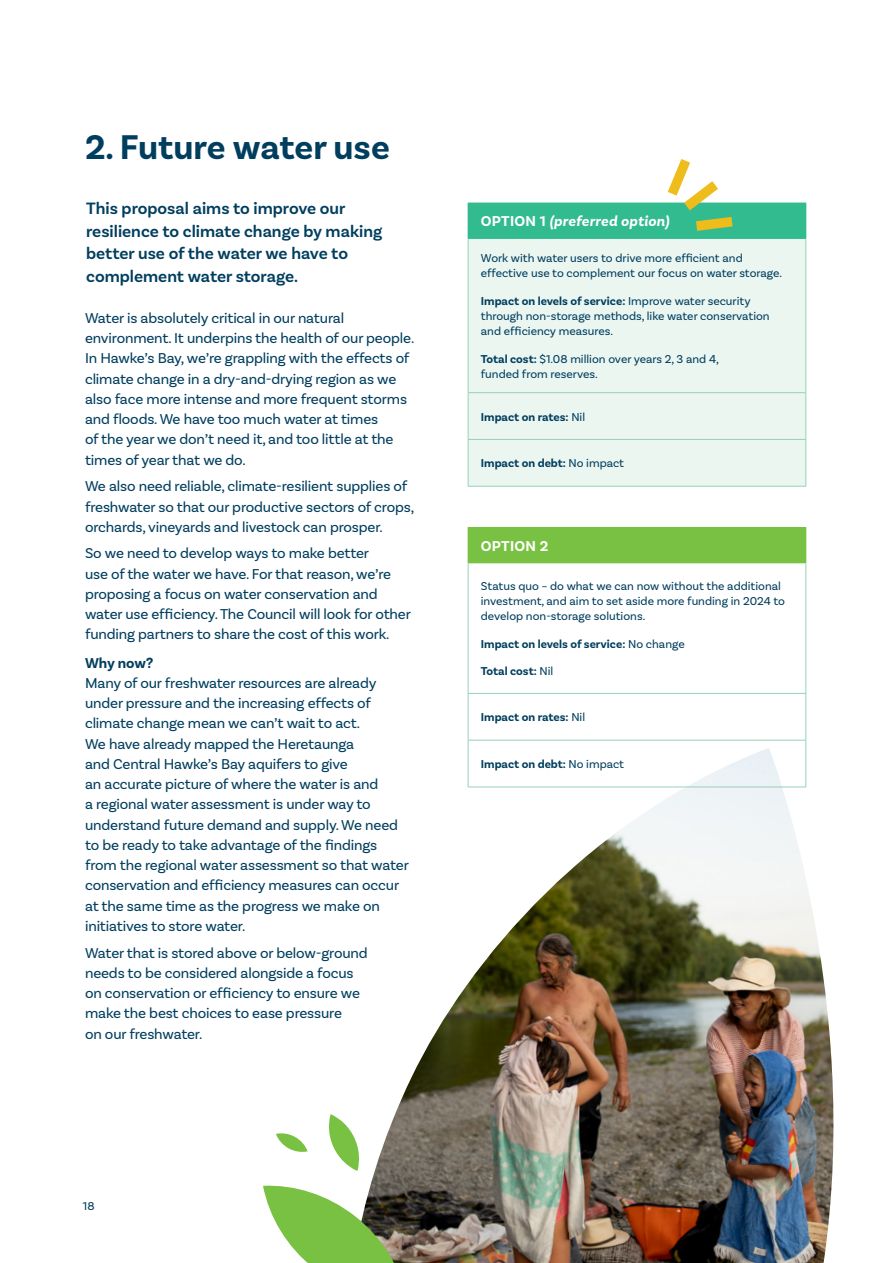
<style>
.page{position:relative;width:893px;height:1263px;background:#fff}
.page>*{position:absolute;margin:0;border:0;box-sizing:border-box;transform-origin:0 0}
.Regional_Updates_Hea{font:700 36px "Basic Sans";color:#003e5e}
.Intro_style_-_FEB{font:600 17.25px/22.5px "Basic Sans";color:#003e5e}
.Body__consultation_t{font:15px/20.2px "Basic Sans";letter-spacing:-.01em;color:#003e5e}
.Table_-_Header{font:italic 700 15px "Basic Sans";letter-spacing:.02em;color:#fff}
.BODY{font:700 15px "Basic Sans";letter-spacing:-.005em;color:#003e5e}
.Table_-_Header-2{font:700 15px "Basic Sans";letter-spacing:.02em;color:#fff}
.Table_-_Body{font:12px/15px "Basic Sans";color:#003e5e}
.Table_-_Body-2{font:700 12px "Basic Sans";color:#003e5e}
.s1{font-style:normal}
.s2{font-weight:700}
.s3{font-weight:400}
</style>
<div class="page">
<img style="left:371px;top:748px;width:463px;height:515px">
<div style="left:468px;top:203px;width:338px;height:35px;background:#32bb8f"></div>
<div style="left:469px;top:239px;width:336px;height:247px;background:#ecf6f1"></div>
<hr style="left:468px;top:238px;width:338px;height:1px;background:#32bb8f">
<hr style="left:468px;top:239px;width:1px;height:153px;background:#95d2b8">
<hr style="left:805px;top:239px;width:1px;height:153px;background:#95d2b8">
<hr style="left:468px;top:392px;width:338px;height:1px;background:#95d2b8">
<hr style="left:468px;top:393px;width:1px;height:46px;background:#95d2b8">
<hr style="left:805px;top:393px;width:1px;height:46px;background:#95d2b8">
<hr style="left:468px;top:439px;width:338px;height:1px;background:#95d2b8">
<hr style="left:468px;top:440px;width:1px;height:46px;background:#95d2b8">
<hr style="left:805px;top:440px;width:1px;height:46px;background:#95d2b8">
<hr style="left:468px;top:486px;width:338px;height:1px;background:#95d2b8">
<div style="left:468px;top:527px;width:338px;height:36px;background:#79c142"></div>
<hr style="left:468px;top:563px;width:1px;height:130px;background:#95d2b8">
<hr style="left:805px;top:563px;width:1px;height:130px;background:#95d2b8">
<hr style="left:468px;top:693px;width:338px;height:1px;background:#95d2b8">
<hr style="left:468px;top:694px;width:1px;height:46px;background:#95d2b8">
<hr style="left:805px;top:694px;width:1px;height:46px;background:#95d2b8">
<hr style="left:468px;top:740px;width:338px;height:1px;background:#95d2b8">
<hr style="left:468px;top:740px;width:1px;height:46px;background:#95d2b8">
<hr style="left:805px;top:740px;width:1px;height:46px;background:#95d2b8">
<hr style="left:468px;top:786px;width:338px;height:1px;background:#95d2b8">
<svg style="left:668px;top:159px;width:64px;height:72px"></svg>
<svg style="left:263px;top:1184px;width:144px;height:79px"></svg>
<svg style="left:328px;top:1114px;width:32px;height:57px"></svg>
<svg style="left:276px;top:1133px;width:32px;height:19px"></svg>
<p class="Regional_Updates_Hea" style="left:85px;top:125px;width:306px">2. Future water use</p>
<p class="Intro_style_-_FEB" style="left:86px;top:197px;width:298px">This proposal aims to improve our resilience to climate change by making better use of the water we have to complement water storage.</p>
<p class="Body__consultation_t" style="left:85px;top:308px;width:331px">Water is absolutely critical in our natural environment. It underpins the health of our people.<br>In Hawke’s Bay, we’re grappling with the effects of climate change in a dry-and-drying region as we also face more intense and more frequent storms and floods. We have too much water at times<br>of the year we don’t need it, and too little at the times of year that we do.</p>
<p class="Body__consultation_t" style="left:85px;top:476px;width:331px">We also need reliable, climate-resilient supplies of freshwater so that our productive sectors of crops, orchards, vineyards and livestock can prosper.</p>
<p class="Body__consultation_t" style="left:85px;top:543px;width:327px">So we need to develop ways to make better<br>use of the water we have. For that reason, we’re proposing a focus on water conservation and water use efficiency. The Council will look for other funding partners to share the cost of this work.</p>
<p class="BODY" style="left:85px;top:653px;width:70px">Why now?</p>
<p class="Body__consultation_t" style="left:85px;top:673px;width:325px">Many of our freshwater resources are already under pressure and the increasing effects of climate change mean we can’t wait to act.<br>We have already mapped the Heretaunga<br>and Central Hawke’s Bay aquifers to give<br>an accurate picture of where the water is and<br>a regional water assessment is under way to understand future demand and supply. We need to be ready to take advantage of the findings from the regional water assessment so that water conservation and efficiency measures can occur at the same time as the progress we make on initiatives to store water.</p>
<p class="Body__consultation_t" style="left:85px;top:942px;width:284px">Water that is stored above or below-ground needs to be considered alongside a focus on conservation or efficiency to ensure we make the best choices to ease pressure<br>on our freshwater.</p>
<p class="Table_-_Body" style="left:83px;top:1198px;width:13px">18</p>
<p class="Table_-_Header" style="left:481px;top:212px;width:190px"><span class="s1">OPTION 1</span> (preferred option)</p>
<p class="Table_-_Body" style="left:481px;top:251px;width:303px">Work with water users to drive more efficient and effective use to complement our focus on water storage.</p>
<p class="Table_-_Body" style="left:481px;top:293px;width:290px"><span class="s2">Impact on levels of service:</span> Improve water security through non-storage methods, like water conservation and efficiency measures.</p>
<p class="Table_-_Body" style="left:481px;top:351px;width:240px"><span class="s2">Total cost:</span> $1.08 million over years 2, 3 and 4, funded from reserves.</p>
<p class="Table_-_Body-2" style="left:481px;top:409px;width:106px">Impact on rates: <span class="s3">Nil</span></p>
<p class="Table_-_Body-2" style="left:481px;top:456px;width:145px">Impact on debt: <span class="s3">No impact</span></p>
<p class="Table_-_Header-2" style="left:481px;top:537px;width:69px">OPTION 2</p>
<p class="Table_-_Body" style="left:481px;top:578px;width:306px">Status quo – do what we can now without the additional investment, and aim to set aside more funding in 2024 to develop non-storage solutions.</p>
<p class="Table_-_Body-2" style="left:481px;top:636px;width:205px">Impact on levels of service: <span class="s3">No change</span></p>
<p class="Table_-_Body-2" style="left:481px;top:664px;width:74px">Total cost: <span class="s3">Nil</span></p>
<p class="Table_-_Body-2" style="left:481px;top:710px;width:106px">Impact on rates: <span class="s3">Nil</span></p>
<p class="Table_-_Body-2" style="left:481px;top:757px;width:145px">Impact on debt: <span class="s3">No impact</span></p>
</div>
